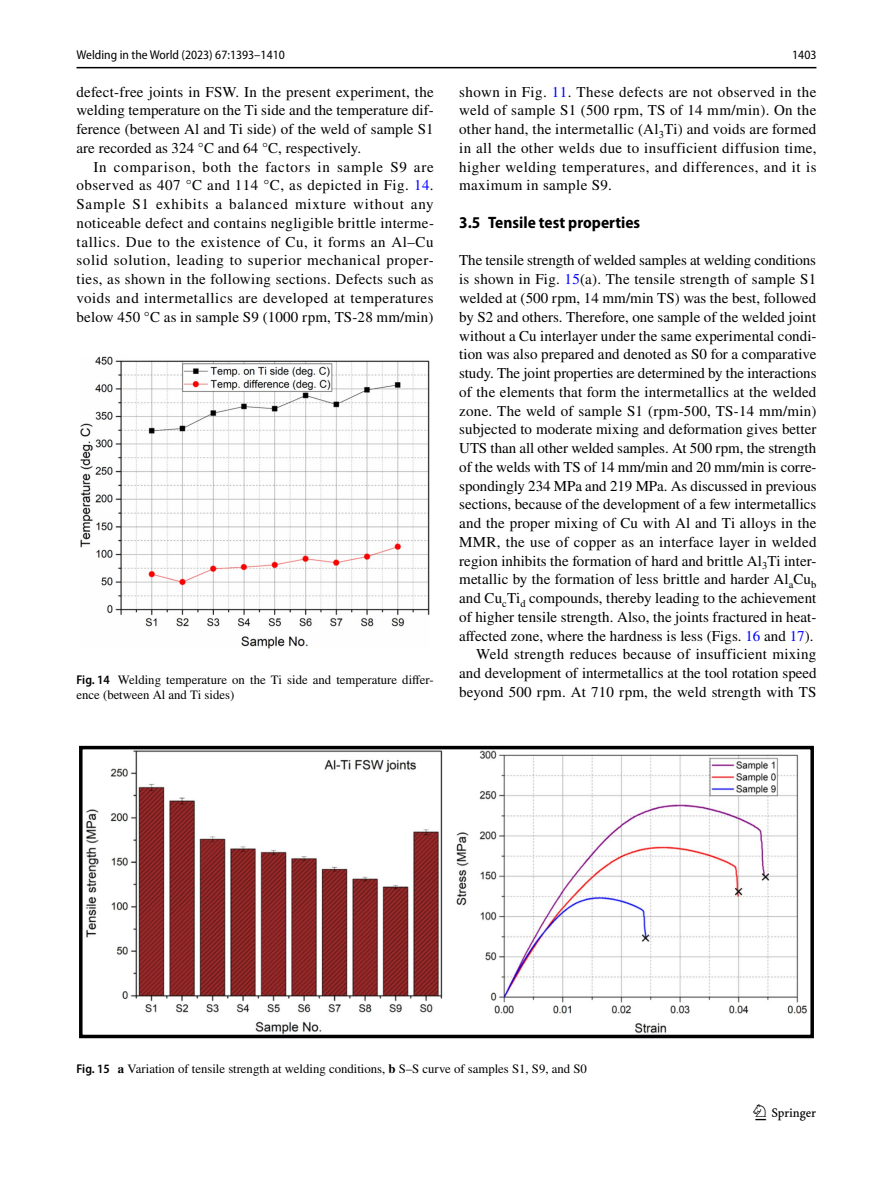
<style>
.page{position:relative;width:893px;height:1187px;background:#fff}
.page>*{position:absolute;margin:0;border:0;box-sizing:border-box;transform-origin:0 0}
.t1{font:22.5px "Springnew Regular 3";color:#000}
.t2{font:700 semi-condensed 16.5px "Myriad Pro";color:#000}
.t3{font:15px/18.8px "STIX";letter-spacing:.005em;color:#000;text-align:justify}
.t4{font:12.75px/15px "STIX";color:#000}
.t5{font:semi-condensed 12.75px "Myriad Pro";color:#000}
.s1{color:#00f}
.s2{font-family:"Myriad Pro";font-weight:600;font-stretch:semi-condensed}
.s3{font-weight:700}
</style>
<div class="page">
<hr style="left:77px;top:67px;width:739px;height:1px;background:#000">
<img style="left:81px;top:356px;width:348px;height:292px">
<img style="left:83px;top:749px;width:727px;height:285px">
<div style="left:79px;top:745px;width:735px;height:293px;border:3px solid #000"></div>
<p class="t5" style="left:77px;top:48px;width:210px">Welding in the World (2023) 67:1393–1410</p>
<p class="t5" style="left:792px;top:48px;width:26px">1403</p>
<p class="t3" style="left:77px;top:83px;width:359px">defect-free joints in FSW. In the present experiment, the welding temperature on the Ti side and the temperature dif&shy;ference (between Al and Ti side) of the weld of sample S1 are recorded as 324 °C and 64 °C, respectively.</p>
<p class="t3" style="left:77px;top:158px;width:359px;text-indent:17px">In comparison, both the factors in sample S9 are observed as 407 °C and 114 °C, as depicted in Fig. <span class="s1">14</span>.<br>Sample S1 exhibits a balanced mixture without any noticeable defect and contains negligible brittle interme&shy;tallics. Due to the existence of Cu, it forms an Al–Cu solid solution, leading to superior mechanical proper&shy;ties, as shown in the following sections. Defects such as voids and intermetallics are developed at temperatures below 450 °C as in sample S9 (1000 rpm, TS-28 mm/min)</p>
<p class="t4" style="left:77px;top:672px;width:359px"><span class="s2">Fig. 14</span> Welding temperature on the Ti side and temperature differ&shy;ence (between Al and Ti sides)</p>
<p class="t3" style="left:459px;top:83px;width:359px">shown in Fig. <span class="s1">11</span>. These defects are not observed in the weld of sample S1 (500 rpm, TS of 14 mm/min). On the other hand, the intermetallic (Al<sub>3</sub>Ti) and voids are formed in all the other welds due to insufficient diffusion time, higher welding temperatures, and differences, and it is maximum in sample S9.</p>
<p class="t2" style="left:459px;top:213px;width:182px">3.5 Tensile test properties</p>
<p class="t3" style="left:459px;top:252px;width:359px;text-align:right">The tensile strength of welded samples at welding conditions is shown in Fig. <span class="s1">15</span>(a). The tensile strength of sample S1 welded at (500 rpm, 14 mm/min TS) was the best, followed by S2 and others. Therefore, one sample of the welded joint without a Cu interlayer under the same experimental condi&shy;tion was also prepared and denoted as S0 for a comparative study. The joint properties are determined by the interactions of the elements that form the intermetallics at the welded zone. The weld of sample S1 (rpm-500, TS-14 mm/min) subjected to moderate mixing and deformation gives better UTS than all other welded samples. At 500 rpm, the strength of the welds with TS of 14 mm/min and 20 mm/min is corre&shy;spondingly 234 MPa and 219 MPa. As discussed in previous sections, because of the development of a few intermetallics and the proper mixing of Cu with Al and Ti alloys in the MMR, the use of copper as an interface layer in welded region inhibits the formation of hard and brittle Al<sub>3</sub>Ti inter&shy;metallic by the formation of less brittle and harder Al<sub>a</sub>Cu<sub>b </sub>and Cu<sub>c</sub>Ti<sub>d</sub> compounds, thereby leading to the achievement of higher tensile strength. Also, the joints fractured in heat&shy;affected zone, where the hardness is less (Figs. <span class="s1">16</span> and <span class="s1">17</span>).<br>Weld strength reduces because of insufficient mixing and development of intermetallics at the tool rotation speed beyond 500 rpm. At 710 rpm, the weld strength with TS</p>
<p class="t4" style="left:77px;top:1062px;width:512px"><span class="s2">Fig. 15</span> <span class="s3">a</span> Variation of tensile strength at welding conditions, <span class="s3">b</span> S–S curve of samples S1, S9, and S0</p>
<h1 class="t1" style="left:755px;top:1104px;width:62px">1 3</h1>
</div>
